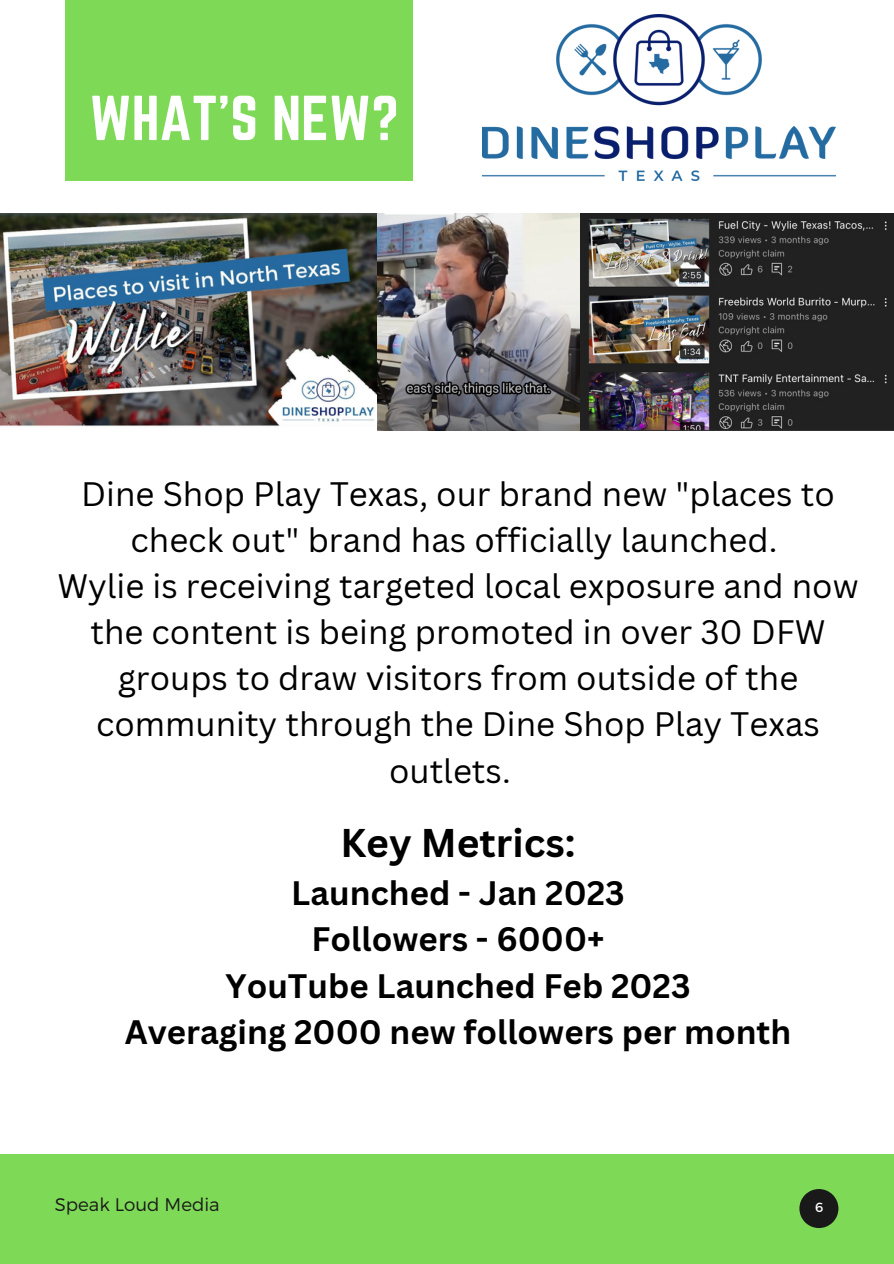
<style>
.page{position:relative;width:894px;height:1264px;background:#fff}
.page>*{position:absolute;margin:0;border:0;box-sizing:border-box;transform-origin:0 0}
.t1{font:55.5px "Norwester";color:#fff}
.t2{font:700 39px "Canva Sans";color:#000}
.t3{font:33px/46.2px "Canva Sans";color:#000;text-align:center}
.t4{font:700 33px/46.2px "Canva Sans";color:#000;text-align:center}
.t5{font:300 18.15px "Montserrat";color:#191919}
.t6{font:13.2px "Montserrat";color:#fff}
</style>
<div class="page">
<div style="left:0;top:1154px;width:893px;height:109px;background:#7ed957"></div>
<svg style="left:799px;top:1189px;width:39px;height:38px"></svg>
<div style="left:65px;top:0;width:347px;height:180px;background:#7ed957"></div>
<img style="left:0;top:213px;width:893px;height:218px">
<img style="left:482px;top:14px;width:353px;height:167px">
<h1 class="t1" style="left:89px;top:85px;width:311px">WHAT'S NEW?</h1>
<p class="t3" style="left:57px;top:469px;width:802px">Dine Shop Play Texas, our brand new "places to check out" brand has officially launched.<br>Wylie is receiving targeted local exposure and now the content is being promoted in over 30 DFW groups to draw visitors from outside of the community through the Dine Shop Play Texas outlets.</p>
<p class="t2" style="left:340px;top:815px;width:237px">Key Metrics:</p>
<p class="t4" style="left:125px;top:869px;width:667px">Launched - Jan 2023<br>Followers - 6000+<br>YouTube Launched Feb 2023<br>Averaging 2000 new followers per month</p>
<p class="t5" style="left:55px;top:1192px;width:166px">Speak Loud Media</p>
<p class="t6" style="left:815px;top:1198px;width:10px">6</p>
</div>
